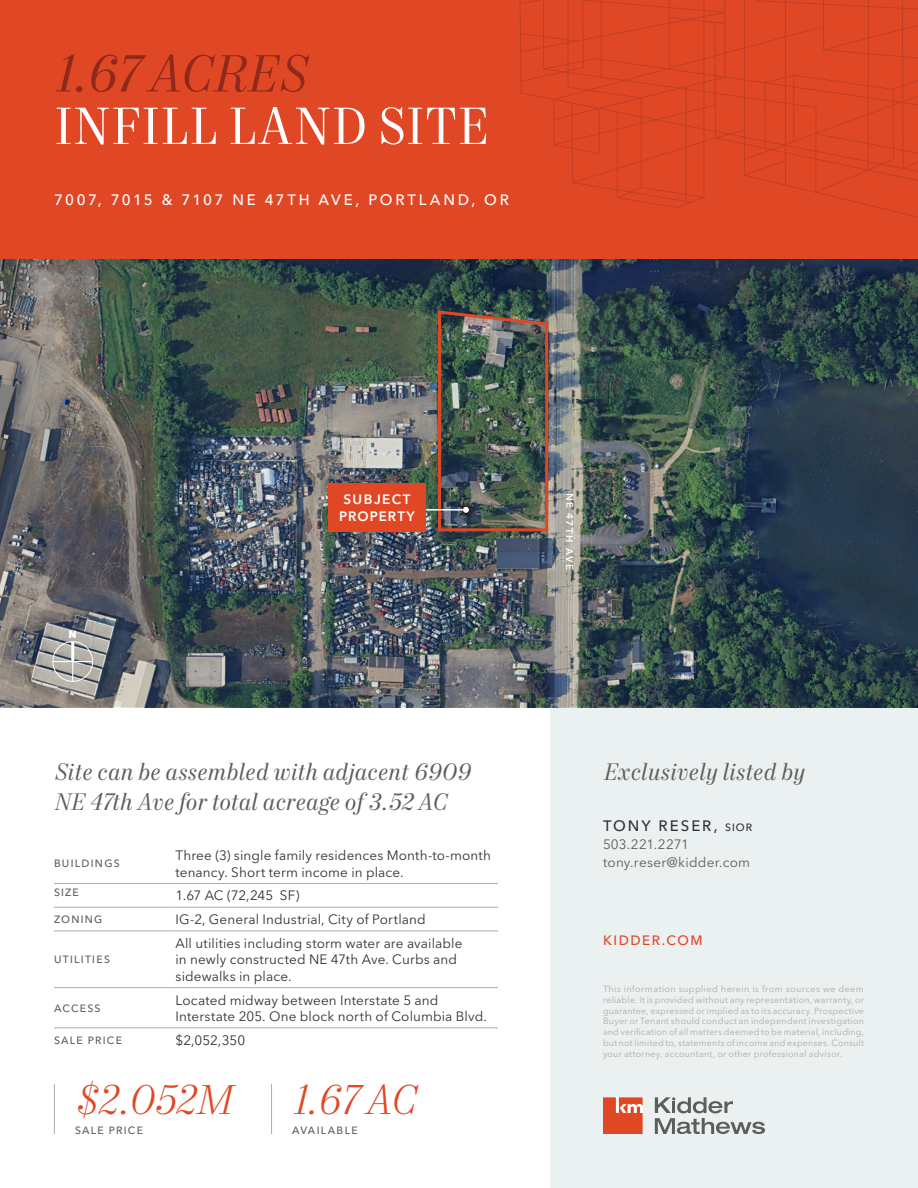
<style>
.page{position:relative;width:918px;height:1188px;background:#fff}
.page>*{position:absolute;margin:0;border:0;box-sizing:border-box;transform-origin:0 0}
.Headline_-_Level_1_-_White_2023{font:52.5px/52.5px "Mort Modern 08";color:#fff}
.Stat_Italic_-_Orange_2023{font:italic 300 42px "Mort Modern 07";color:#e04825}
.Callout_Text_-_Italics_-_Ash_2023{font:italic 24px/30px "Mort Modern 08";letter-spacing:.01em;color:#5e5d5d}
.Property_Address_-_White_2023{font:500 15px "Avenir Next LT Pro";letter-spacing:.185em;color:#fff}
.Contact_Info_-_Ash_2023{font:500 15px "Avenir Next LT Pro";letter-spacing:.135em;color:#313234}
.Table_Input_-_Charcoal_2023{font:13.5px/16.5px "Avenir Next LT Pro";letter-spacing:.01em;color:#313234}
.Contact_Info_-_Ash_2023-2{font:13.5px "Avenir Next LT Pro";letter-spacing:.02em;color:#5e5d5d}
.Table_Input_-_Charcoal_2023-2{font:13.5px "Avenir Next LT Pro";letter-spacing:-.015em;color:#313234}
.Subject_Property_Label_-_White_2023{font:600 13.5px/16.5px "Avenir Next LT Pro";letter-spacing:.095em;color:#fff;text-align:center}
.t1{font:500 13.5px "Avenir Next LT Pro";letter-spacing:.11em;color:#e04825}
.Table_Column_1_All_Caps_-_Ash_2023{font:500 10.5px "Avenir Next LT Pro";letter-spacing:.125em;color:#5e5d5d}
.Stat_Label_-_Ash_2023{font:500 10.5px "Avenir Next LT Pro";letter-spacing:.125em;color:#5e5d5d}
.t2{font:800 10.35px "Avenir Next LT Pro";color:#fff}
.Street_Names_-_White_2023{font:600 9.75px "Avenir Next LT Pro";letter-spacing:.17em;color:#fff}
.t3{font:9px/10.8px "Avenir Next LT Pro";letter-spacing:.025em;color:#afabac;text-align:justify}
.s1{font-style:italic;color:#8e291c}
.s2{font-size:10.5px}
</style>
<div class="page">
<div style="left:0;top:707px;width:918px;height:481px;background:#ebf0f1"></div>
<div style="left:0;top:707px;width:550px;height:481px;background:#fff"></div>
<div style="left:0;top:0;width:918px;height:259px;background:#e04825"></div>
<svg style="left:519px;top:0;width:399px;height:218px"></svg>
<svg style="left:823px;top:49px;width:95px;height:27px"></svg>
<hr style="left:54px;top:883px;width:122px;height:1px;background:#afabac">
<hr style="left:176px;top:883px;width:322px;height:1px;background:#afabac">
<hr style="left:54px;top:907px;width:122px;height:1px;background:#afabac">
<hr style="left:176px;top:907px;width:322px;height:1px;background:#afabac">
<hr style="left:54px;top:931px;width:122px;height:1px;background:#afabac">
<hr style="left:176px;top:931px;width:322px;height:1px;background:#afabac">
<hr style="left:54px;top:987px;width:122px;height:1px;background:#afabac">
<hr style="left:176px;top:987px;width:322px;height:1px;background:#afabac">
<hr style="left:54px;top:1028px;width:122px;height:1px;background:#afabac">
<hr style="left:176px;top:1028px;width:322px;height:1px;background:#afabac">
<hr style="left:54px;top:1084px;width:1px;height:50px;background:#afabac">
<hr style="left:271px;top:1084px;width:1px;height:50px;background:#afabac">
<img style="left:0;top:259px;width:918px;height:448px">
<div style="left:52px;top:641px;width:41px;height:41px;border:1px solid #fff;border-radius:50%"></div>
<hr style="left:71px;top:642px;width:3px;height:20px;background:#fff">
<hr style="left:53px;top:661px;width:40px;height:1px;background:#fff">
<svg style="left:72px;top:662px;width:1px;height:19px"></svg>
<hr style="left:421px;top:509px;width:45px;height:2px;background:#fff">
<img style="left:437px;top:309px;width:113px;height:224px">
<div style="left:328px;top:483px;width:98px;height:48px;background:#e04825"></div>
<svg style="left:655px;top:1097px;width:110px;height:37px"></svg>
<svg style="left:603px;top:1097px;width:40px;height:37px"></svg>
<p class="Headline_-_Level_1_-_White_2023" style="left:54px;top:50px;width:437px"><span class="s1">1.67 ACRES<br></span>INFILL LAND SITE</p>
<p class="Property_Address_-_White_2023" style="left:54px;top:191px;width:457px">7007, 7015 &amp; 7107 NE 47TH AVE, PORTLAND, OR</p>
<p class="t2" style="left:69px;top:628px;width:10px">N</p>
<p class="Subject_Property_Label_-_White_2023" style="left:339px;top:491px;width:77px">SUBJECT<br>PROPERTY</p>
<p class="Street_Names_-_White_2023" style="left:576px;top:493px;width:79px;rotate:90deg">NE 47TH AVE</p>
<p class="Callout_Text_-_Italics_-_Ash_2023" style="left:54px;top:758px;width:418px">Site can be assembled with adjacent 6909<br>NE 47th Ave for total acreage of 3.52 AC</p>
<p class="Callout_Text_-_Italics_-_Ash_2023" style="left:603px;top:758px;width:204px">Exclusively listed by</p>
<p class="Table_Column_1_All_Caps_-_Ash_2023" style="left:54px;top:857px;width:67px">BUILDINGS</p>
<p class="Table_Input_-_Charcoal_2023" style="left:176px;top:847px;width:317px">Three (3) single family residences Month-to-month tenancy. Short term income in place.</p>
<p class="Table_Column_1_All_Caps_-_Ash_2023" style="left:54px;top:886px;width:26px">SIZE</p>
<p class="Table_Input_-_Charcoal_2023-2" style="left:176px;top:888px;width:126px">1.67 AC (72,245 SF)</p>
<p class="Table_Column_1_All_Caps_-_Ash_2023" style="left:54px;top:913px;width:50px">ZONING</p>
<p class="Table_Input_-_Charcoal_2023" style="left:176px;top:911px;width:252px">IG-2, General Industrial, City of Portland</p>
<p class="Table_Column_1_All_Caps_-_Ash_2023" style="left:54px;top:953px;width:58px">UTILITIES</p>
<p class="Table_Input_-_Charcoal_2023" style="left:176px;top:935px;width:289px">All utilities including storm water are available in newly constructed NE 47th Ave. Curbs and sidewalks in place.</p>
<p class="Table_Column_1_All_Caps_-_Ash_2023" style="left:54px;top:1002px;width:48px">ACCESS</p>
<p class="Table_Input_-_Charcoal_2023" style="left:176px;top:992px;width:313px">Located midway between Interstate 5 and<br>Interstate 205. One block north of Columbia Blvd.</p>
<p class="Table_Column_1_All_Caps_-_Ash_2023" style="left:54px;top:1034px;width:69px">SALE PRICE</p>
<p class="Table_Input_-_Charcoal_2023" style="left:176px;top:1032px;width:71px">$2,052,350</p>
<p class="Stat_Italic_-_Orange_2023" style="left:75px;top:1074px;width:159px">$2.052M</p>
<p class="Stat_Label_-_Ash_2023" style="left:75px;top:1124px;width:69px">SALE PRICE</p>
<p class="Stat_Italic_-_Orange_2023" style="left:292px;top:1074px;width:125px">1.67 AC</p>
<p class="Stat_Label_-_Ash_2023" style="left:292px;top:1124px;width:67px">AVAILABLE</p>
<p class="Contact_Info_-_Ash_2023" style="left:603px;top:817px;width:151px">TONY RESER, <span class="s2">SIOR</span></p>
<p class="Contact_Info_-_Ash_2023-2" style="left:603px;top:837px;width:87px">503.221.2271</p>
<p class="Contact_Info_-_Ash_2023-2" style="left:603px;top:855px;width:149px">tony.reser@kidder.com</p>
<h3 class="t1" style="left:603px;top:932px;width:101px">KIDDER.COM</h3>
<p class="t3" style="left:603px;top:983px;width:263px">This information supplied herein is from sources we deem reliable. It is provided without any representation, warranty, or guarantee, expressed or implied as to its accuracy. Prospective Buyer or Tenant should conduct an independent investigation and verification of all matters deemed to be material, including, but not limited to, statements of income and expenses. Consult your attorney, accountant, or other professional advisor.</p>
</div>
